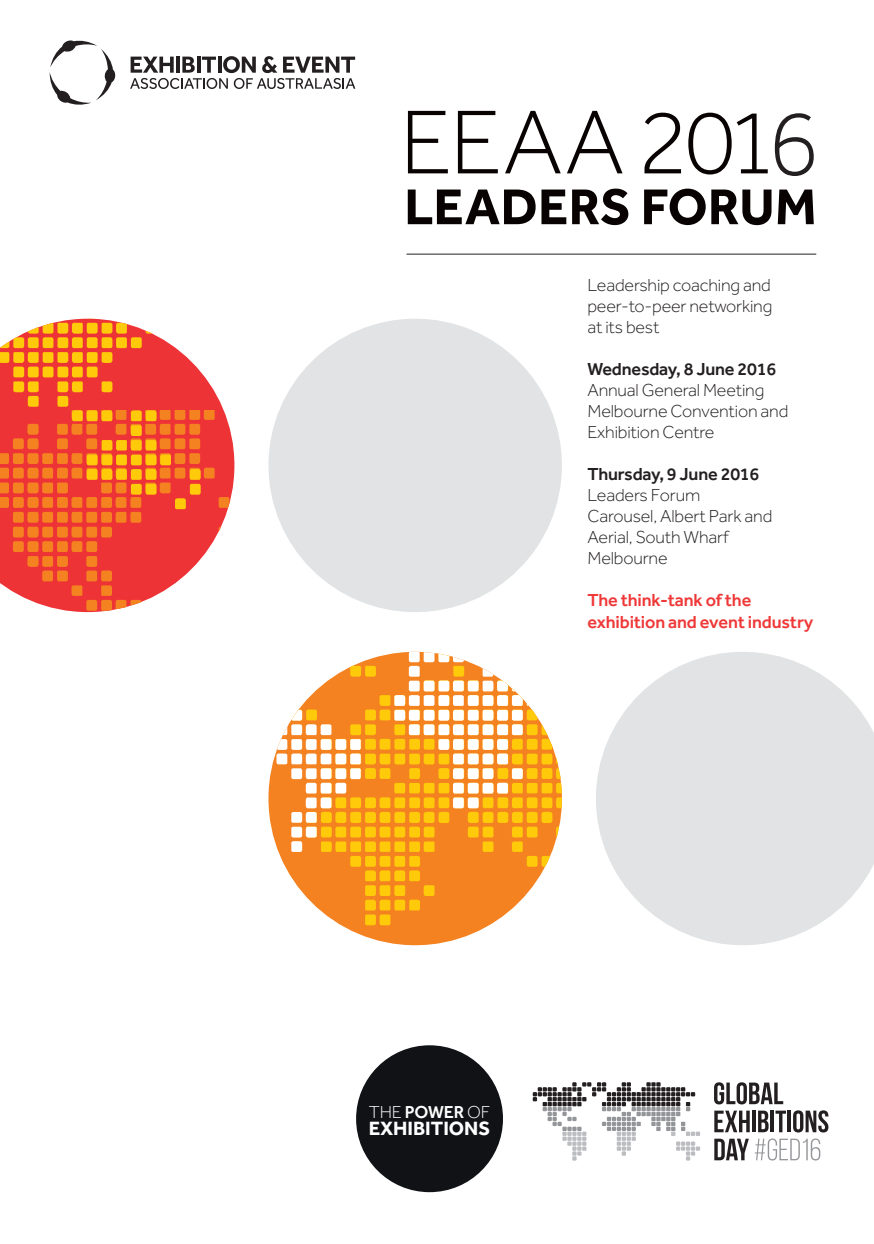
<style>
.page{position:relative;width:874px;height:1244px;background:#fff}
.page>*{position:absolute;margin:0;border:0;box-sizing:border-box;transform-origin:0 0}
.t1{font:300 94.8px "Effra";color:#231f20}
.t2{font:700 19.95px "Effra";color:#fff}
.Awards_categories{font:300 18px/21px "Effra";letter-spacing:-.01em;color:#231f20;text-align:justify}
.Awards_categories-2{font:500 18px/21px "Effra";letter-spacing:-.01em;color:#ef3838}
.Awards_categories-3{font:500 18px "Effra";letter-spacing:-.01em;color:#231f20}
.t3{font:300 17.85px "Effra";color:#fff}
.s1{font-weight:500}
</style>
<div class="page">
<svg style="left:408px;top:189px;width:127px;height:35px"></svg>
<svg style="left:541px;top:189px;width:25px;height:35px"></svg>
<svg style="left:572px;top:189px;width:56px;height:36px"></svg>
<svg style="left:644px;top:189px;width:61px;height:36px"></svg>
<svg style="left:711px;top:189px;width:60px;height:36px"></svg>
<svg style="left:777px;top:189px;width:36px;height:35px"></svg>
<svg style="left:408px;top:111px;width:40px;height:62px"></svg>
<svg style="left:458px;top:111px;width:40px;height:62px"></svg>
<svg style="left:505px;top:111px;width:55px;height:62px"></svg>
<svg style="left:567px;top:111px;width:55px;height:62px"></svg>
<svg style="left:644px;top:113px;width:37px;height:60px"></svg>
<svg style="left:688px;top:113px;width:79px;height:61px"></svg>
<hr style="left:406px;top:254px;width:410px;height:1px;background:#231f20">
<div style="left:356px;top:1045px;width:147px;height:147px;background:#101216;border-radius:50%"></div>
<img style="left:0;top:426px;width:234px;height:186px">
<img style="left:0;top:319px;width:229px;height:204px">
<div style="left:268px;top:319px;width:294px;height:293px;background:#e1e3e4;border-radius:50%"></div>
<svg style="left:714px;top:1082px;width:69px;height:22px"></svg>
<svg style="left:714px;top:1110px;width:35px;height:22px"></svg>
<hr style="left:752px;top:1110px;width:3px;height:22px;background:#231f20">
<svg style="left:758px;top:1110px;width:10px;height:22px"></svg>
<hr style="left:770px;top:1110px;width:4px;height:22px;background:#231f20">
<svg style="left:775px;top:1110px;width:11px;height:22px"></svg>
<hr style="left:787px;top:1110px;width:3px;height:22px;background:#231f20">
<svg style="left:793px;top:1110px;width:35px;height:22px"></svg>
<svg style="left:714px;top:1138px;width:34px;height:22px"></svg>
<svg style="left:754px;top:1138px;width:66px;height:22px"></svg>
<svg style="left:532px;top:1082px;width:168px;height:78px"></svg>
<img style="left:268px;top:651px;width:294px;height:294px;border-radius:147px">
<img style="left:268px;top:651px;width:294px;height:200px">
<svg style="left:596px;top:652px;width:277px;height:293px;fill:#e1e3e4"></svg>
<svg style="left:50px;top:40px;width:65px;height:65px"></svg>
<svg style="left:130px;top:56px;width:225px;height:33px"></svg>
<p class="t1" style="left:767px;top:89px;width:53px">6</p>
<p class="Awards_categories" style="left:587px;top:275px;width:186px">Leadership coaching and peer-to-peer networking at its best</p>
<p class="Awards_categories-3" style="left:587px;top:358px;width:190px">Wednesday, 8 June 2016</p>
<p class="Awards_categories" style="left:587px;top:380px;width:178px">Annual General Meeting</p>
<p class="Awards_categories" style="left:587px;top:401px;width:202px">Melbourne Convention and<br>Exhibition Centre</p>
<p class="Awards_categories-3" style="left:587px;top:463px;width:173px">Thursday, 9 June 2016</p>
<p class="Awards_categories" style="left:587px;top:485px;width:114px">Leaders Forum</p>
<p class="Awards_categories" style="left:587px;top:506px;width:186px">Carousel, Albert Park and</p>
<p class="Awards_categories" style="left:587px;top:527px;width:143px">Aerial, South Wharf</p>
<p class="Awards_categories" style="left:587px;top:548px;width:82px">Melbourne</p>
<p class="Awards_categories-2" style="left:587px;top:589px;width:227px">The think-tank of the exhibition and event industry</p>
<p class="t3" style="left:369px;top:1101px;width:123px">THE <span class="s1">POWER</span> OF</p>
<p class="t2" style="left:369px;top:1115px;width:123px">EXHIBITIONS</p>
</div>
